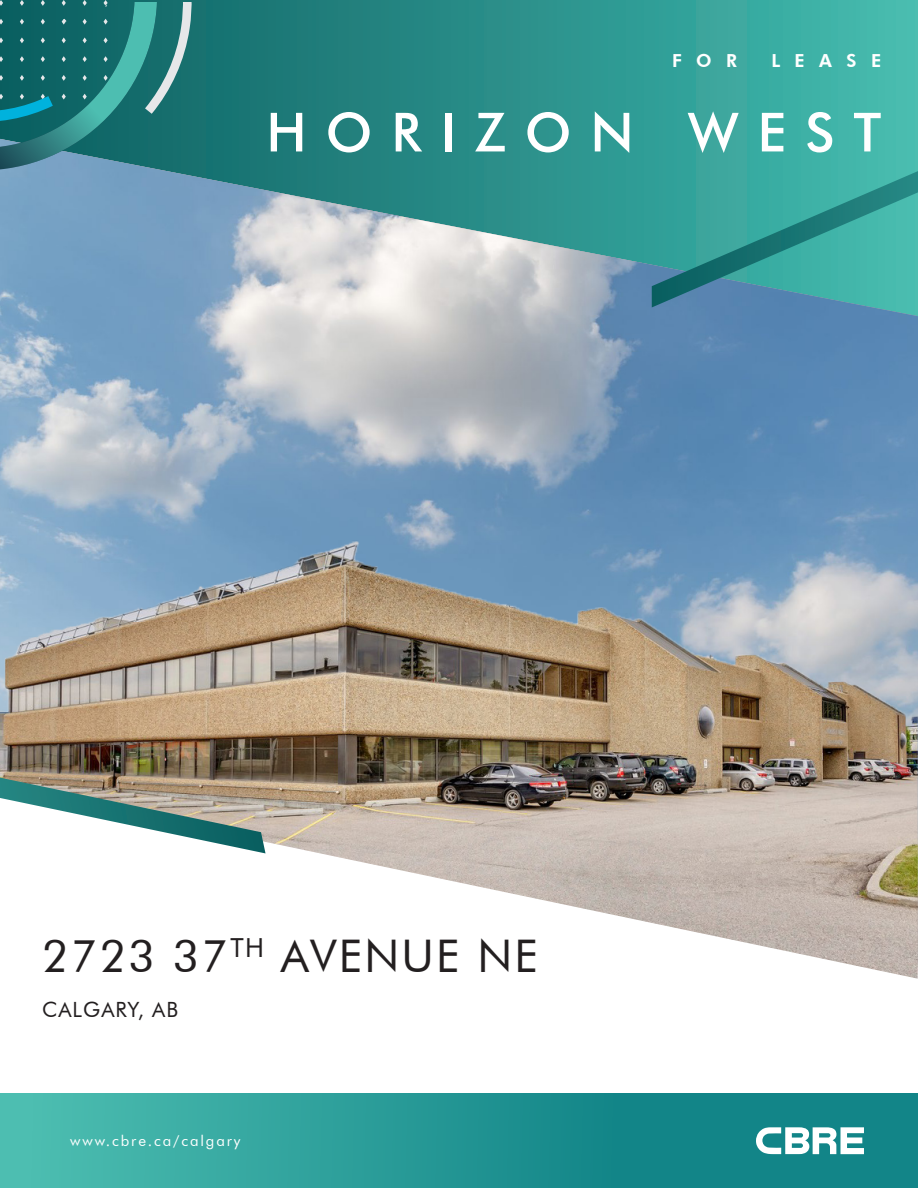
<style>
.page{position:relative;width:918px;height:1188px;background:#fff}
.page>*{position:absolute;margin:0;border:0;box-sizing:border-box;transform-origin:0 0}
.Main_Title{font:500 54px "Futura BT";letter-spacing:.35em;color:#fff}
.Address{font:45px "Futura BT";letter-spacing:.05em;color:#231f20}
.Address-2{font:21px "Futura BT";letter-spacing:.05em;color:#231f20}
.t1{font:800 18px "Futura BT";letter-spacing:.8em;color:#fff}
.t2{font:15px "Futura BT";letter-spacing:.125em;color:#fff}
</style>
<div class="page">
<svg style="left:198px;top:0;width:720px;height:139px;background:#2d958f"></svg>
<img style="left:0;top:139px;width:918px;height:79px">
<div style="left:0;top:1094px;width:918px;height:94px;background:#128588"></div>
<svg style="left:652px;top:171px;width:266px;height:47px;background:#38a69d"></svg>
<svg style="left:756px;top:1127px;width:108px;height:27px"></svg>
<svg style="left:0;top:0;width:198px;height:176px;background:#287b7d"></svg>
<div style="left:0;top:1094px;width:688px;height:94px;background:linear-gradient(to right,#4fc0b2,#0d8084)"></div>
<img style="left:0;top:218px;width:918px;height:761px">
<svg style="left:0;top:778px;width:266px;height:75px"></svg>
<p class="t1" style="left:672px;top:50px;width:66px">FOR</p>
<p class="t1" style="left:771px;top:50px;width:111px">LEASE</p>
<p class="Main_Title" style="left:266px;top:99px;width:616px">HORIZON WEST</p>
<p class="Address" style="left:42px;top:928px;width:497px">2723 37<sup>TH</sup> AVENUE NE</p>
<p class="Address-2" style="left:42px;top:996px;width:138px">CALGARY, AB</p>
<p class="t2" style="left:70px;top:1132px;width:172px">www.cbre.ca/calgary</p>
</div>
